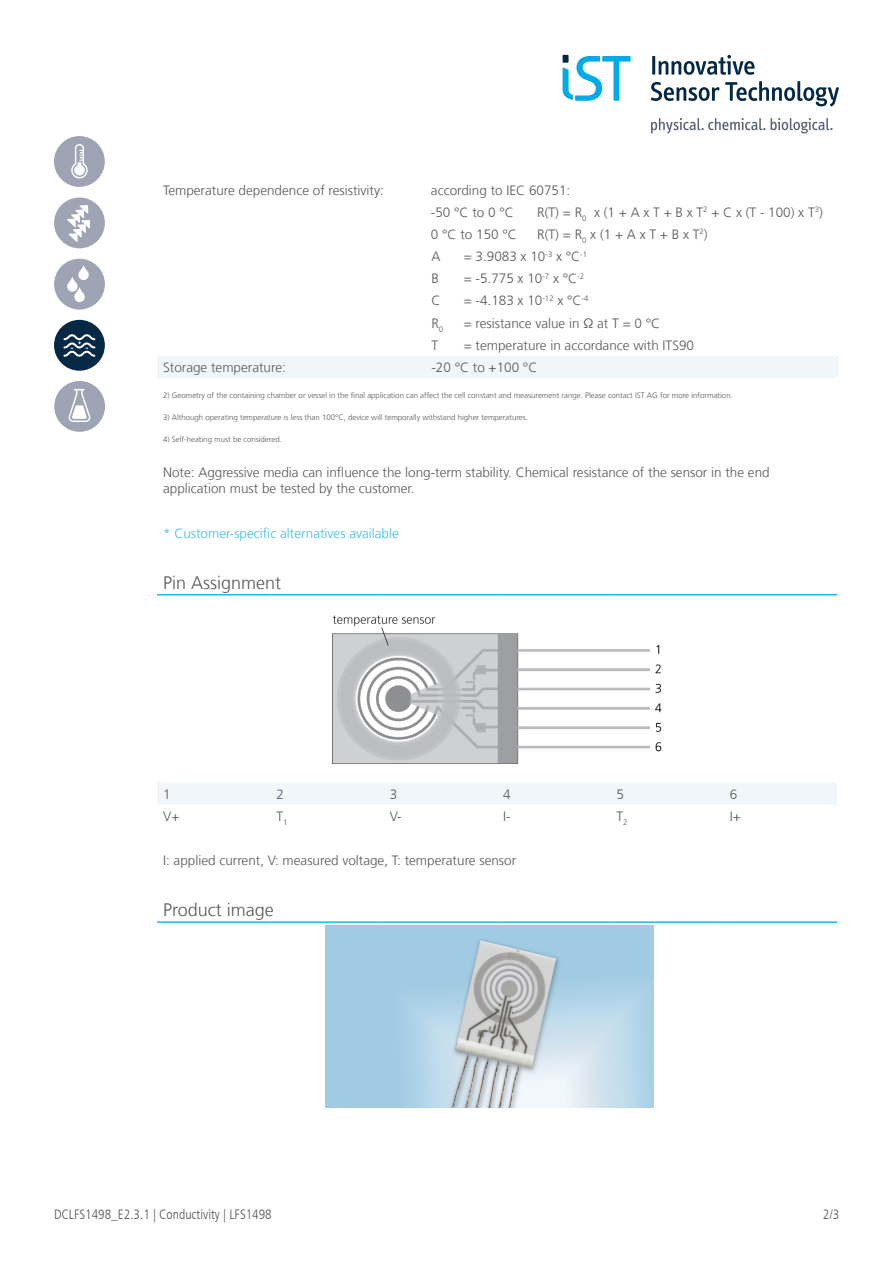
<style>
.page{position:relative;width:893px;height:1263px;background:#fff}
.page>*{position:absolute;margin:0;border:0;box-sizing:border-box;transform-origin:0 0}
.Subheading{font:300 18px "Frutiger LT Com";color:#57585a}
.Text{font:300 13.5px/16.2px "Frutiger LT Com";color:#57585a}
.t1{font:300 condensed 13.5px "Frutiger LT Com";color:#57585a}
.Text-2{font:300 13.5px "Frutiger LT Com";color:#3cbded}
.Text-3{font:300 7.8px "Frutiger LT Com";color:#57585a}
</style>
<div class="page">
<div style="left:157px;top:356px;width:682px;height:22px;background:#f0f7fc"></div>
<div style="left:157px;top:783px;width:680px;height:22px;background:#f0f7fc"></div>
<hr style="left:157px;top:594px;width:113px;height:1px;background:#1db8eb">
<hr style="left:270px;top:594px;width:114px;height:1px;background:#1db8eb">
<hr style="left:384px;top:594px;width:113px;height:1px;background:#1db8eb">
<hr style="left:497px;top:594px;width:113px;height:1px;background:#1db8eb">
<hr style="left:610px;top:594px;width:114px;height:1px;background:#1db8eb">
<hr style="left:724px;top:594px;width:113px;height:1px;background:#1db8eb">
<hr style="left:157px;top:921px;width:113px;height:2px;background:#1db8eb">
<hr style="left:270px;top:921px;width:114px;height:2px;background:#1db8eb">
<hr style="left:384px;top:921px;width:113px;height:2px;background:#1db8eb">
<hr style="left:497px;top:921px;width:113px;height:2px;background:#1db8eb">
<hr style="left:610px;top:921px;width:114px;height:2px;background:#1db8eb">
<hr style="left:724px;top:921px;width:113px;height:2px;background:#1db8eb">
<img style="left:333px;top:615px;width:329px;height:149px">
<img style="left:325px;top:925px;width:329px;height:183px">
<svg style="left:651px;top:81px;width:188px;height:26px"></svg>
<hr style="left:652px;top:56px;width:3px;height:19px;background:#052844">
<svg style="left:659px;top:55px;width:95px;height:20px"></svg>
<svg style="left:771px;top:118px;width:62px;height:16px"></svg>
<svg style="left:651px;top:118px;width:114px;height:16px"></svg>
<div style="left:563px;top:55px;width:5px;height:8px;background:#052844"></div>
<svg style="left:563px;top:56px;width:68px;height:45px"></svg>
<svg style="left:54px;top:136px;width:51px;height:51px"></svg>
<div style="left:54px;top:197px;width:51px;height:51px;background:#9fa4b5;border-radius:50%"></div>
<svg style="left:67px;top:205px;width:23px;height:37px"></svg>
<div style="left:54px;top:259px;width:51px;height:51px;background:#9fa4b5;border-radius:50%"></div>
<svg style="left:67px;top:265px;width:22px;height:37px"></svg>
<div style="left:54px;top:320px;width:51px;height:51px;background:#052844;border-radius:50%"></div>
<svg style="left:64px;top:334px;width:31px;height:23px"></svg>
<div style="left:54px;top:381px;width:51px;height:51px;background:#9fa4b5;border-radius:50%"></div>
<svg style="left:69px;top:389px;width:21px;height:33px"></svg>
<p class="Text" style="left:163px;top:182px;width:222px">Temperature dependence of resistivity:</p>
<p class="Text" style="left:431px;top:182px;width:141px">according to IEC 60751:</p>
<p class="Text" style="left:431px;top:204px;width:84px">-50 °C to 0 °C</p>
<p class="Text" style="left:537px;top:204px;width:287px">R(T) = R<sub>0</sub> x (1 + A x T + B x T<sup>2</sup> + C x (T - 100) x T<sup>3</sup>)</p>
<p class="Text" style="left:431px;top:226px;width:87px">0 °C to 150 °C</p>
<p class="Text" style="left:537px;top:226px;width:172px">R(T) = R<sub>0</sub> x (1 + A x T + B x T<sup>2</sup>)</p>
<p class="Text" style="left:431px;top:248px;width:11px">A</p>
<p class="Text" style="left:464px;top:248px;width:125px">= 3.9083 x 10<sup>-3</sup> x °C<sup>-1</sup></p>
<p class="Text" style="left:431px;top:271px;width:9px">B</p>
<p class="Text" style="left:464px;top:271px;width:122px">= -5.775 x 10<sup>-7</sup> x °C<sup>-2</sup></p>
<p class="Text" style="left:431px;top:293px;width:11px">C</p>
<p class="Text" style="left:464px;top:293px;width:126px">= -4.183 x 10<sup>-12</sup> x °C<sup>-4</sup></p>
<p class="Text" style="left:431px;top:315px;width:13px">R<sub>0</sub></p>
<p class="Text" style="left:464px;top:315px;width:198px">= resistance value in Ω at T = 0 °C</p>
<p class="Text" style="left:431px;top:337px;width:8px">T</p>
<p class="Text" style="left:464px;top:337px;width:232px">= temperature in accordance with ITS90</p>
<p class="Text" style="left:163px;top:359px;width:124px">Storage temperature:</p>
<p class="Text" style="left:431px;top:359px;width:107px">-20 °C to +100 °C</p>
<p class="Text-3" style="left:163px;top:391px;width:571px">2) Geometry of the containing chamber or vessel in the final application can affect the cell constant and measurement range. Please contact IST AG for more information.</p>
<p class="Text-3" style="left:163px;top:413px;width:366px">3) Although operating temperature is less than 100°C, device will temporally withstand higher temperatures.</p>
<p class="Text-3" style="left:163px;top:435px;width:120px">4) Self-heating must be considered.</p>
<p class="Text" style="left:163px;top:465px;width:608px">Note: Aggressive media can influence the long-term stability. Chemical resistance of the sensor in the end application must be tested by the customer.</p>
<p class="Text-2" style="left:163px;top:525px;width:237px">* Customer-specific alternatives available</p>
<p class="Subheading" style="left:163px;top:572px;width:120px">Pin Assignment</p>
<p class="Text" style="left:163px;top:786px;width:9px">1</p>
<p class="Text" style="left:276px;top:786px;width:9px">2</p>
<p class="Text" style="left:390px;top:786px;width:9px">3</p>
<p class="Text" style="left:503px;top:786px;width:9px">4</p>
<p class="Text" style="left:616px;top:786px;width:9px">5</p>
<p class="Text" style="left:730px;top:786px;width:9px">6</p>
<p class="Text" style="left:163px;top:808px;width:18px">V+</p>
<p class="Text" style="left:276px;top:808px;width:13px">T<sub>1</sub></p>
<p class="Text" style="left:390px;top:808px;width:14px">V-</p>
<p class="Text" style="left:503px;top:808px;width:9px">I-</p>
<p class="Text" style="left:616px;top:808px;width:13px">T<sub>2</sub></p>
<p class="Text" style="left:730px;top:808px;width:13px">I+</p>
<p class="Text" style="left:163px;top:852px;width:355px">I: applied current, V: measured voltage, T: temperature sensor</p>
<p class="Subheading" style="left:163px;top:899px;width:112px">Product image</p>
<p class="t1" style="left:54px;top:1207px;width:219px">DCLFS1498_E2.3.1 | Conductivity | LFS1498</p>
<p class="t1" style="left:823px;top:1207px;width:18px">2/3</p>
</div>
